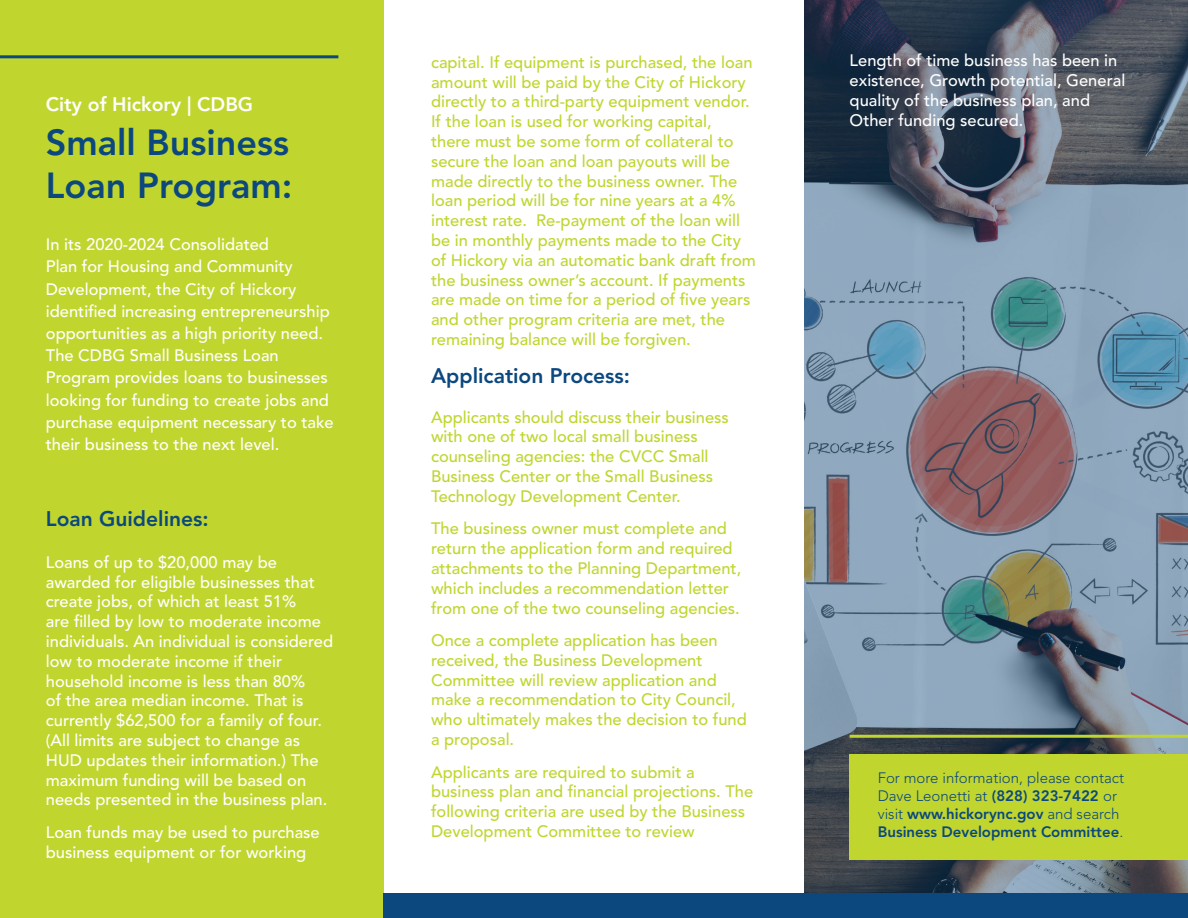
<style>
.page{position:relative;width:1188px;height:918px;background:#fff}
.page>*{position:absolute;margin:0;border:0;box-sizing:border-box;transform-origin:0 0}
.t1{font:800 36px/43.2px "Avenir LT Std";color:#0c487e}
.t2{font:800 21px "Avenir LT Std";color:#0c487e}
.t3{font:800 21px "Avenir LT Std";color:#0c487d}
.t4{font:800 19.5px "Avenir LT Std";color:#fff}
.t5{font:500 16.5px/19.8px "Avenir LT Std";color:#c0d62f}
.t6{font:500 16.5px/19.8px "Avenir LT Std";color:#fff}
.t7{font:300 15px/18px "Avenir LT Std";color:#0c487e}
.s1{font-weight:800}
</style>
<div class="page">
<img style="left:804px;top:0;width:384px;height:893px">
<div style="left:0;top:0;width:384px;height:918px;background:#c0d62f"></div>
<hr style="left:0;top:55px;width:338px;height:3px;background:#0c487e">
<hr style="left:850px;top:735px;width:338px;height:3px;background:#c0d62f">
<div style="left:384px;top:893px;width:804px;height:25px;background:#0c487e"></div>
<div style="left:850px;top:754px;width:338px;height:106px;background:#c0d62f"></div>
<p class="t4" style="left:46px;top:93px;width:209px">City of Hickory | CDBG</p>
<h1 class="t1" style="left:46px;top:121px;width:248px">Small Business<br>Loan Program:</h1>
<p class="t6" style="left:46px;top:234px;width:289px;line-height:22.2px">In its 2020-2024 Consolidated<br>Plan for Housing and Community Development, the City of Hickory identified increasing entrepreneurship opportunities as a high priority need.<br>The CDBG Small Business Loan Program provides loans to businesses looking for funding to create jobs and purchase equipment necessary to take their business to the next level.</p>
<p class="t3" style="left:46px;top:506px;width:164px">Loan Guidelines:</p>
<p class="t6" style="left:46px;top:553px;width:289px">Loans of up to $20,000 may be awarded for eligible businesses that create jobs, of which at least 51%<br>are filled by low to moderate income individuals. An individual is considered low to moderate income if their household income is less than 80%<br>of the area median income. That is currently $62,500 for a family of four. (All limits are subject to change as HUD updates their information.) The maximum funding will be based on needs presented in the business plan.</p>
<p class="t6" style="left:46px;top:823px;width:275px">Loan funds may be used to purchase business equipment or for working</p>
<p class="t6" style="left:850px;top:51px;width:277px">Length of time business has been in existence, Growth potential, General quality of the business plan, and<br>Other funding secured.</p>
<p class="t5" style="left:431px;top:53px;width:326px">capital. If equipment is purchased, the loan amount will be paid by the City of Hickory directly to a third-party equipment vendor.<br>If the loan is used for working capital,<br>there must be some form of collateral to secure the loan and loan payouts will be made directly to the business owner. The loan period will be for nine years at a 4% interest rate. Re-payment of the loan will be in monthly payments made to the City of Hickory via an automatic bank draft from the business owner’s account. If payments are made on time for a period of five years and other program criteria are met, the remaining balance will be forgiven.</p>
<p class="t2" style="left:431px;top:363px;width:201px">Application Process:</p>
<p class="t5" style="left:431px;top:407px;width:299px">Applicants should discuss their business with one of two local small business counseling agencies: the CVCC Small Business Center or the Small Business Technology Development Center.</p>
<p class="t5" style="left:431px;top:519px;width:312px">The business owner must complete and return the application form and required attachments to the Planning Department, which includes a recommendation letter from one of the two counseling agencies.</p>
<p class="t5" style="left:431px;top:631px;width:317px">Once a complete application has been received, the Business Development Committee will review application and make a recommendation to City Council, who ultimately makes the decision to fund a proposal.</p>
<p class="t5" style="left:431px;top:762px;width:324px">Applicants are required to submit a business plan and financial projections. The following criteria are used by the Business Development Committee to review</p>
<p class="t7" style="left:878px;top:768px;width:248px">For more information, please contact Dave Leonetti at <span class="s1">(828) 323-7422</span> or visit <span class="s1">www.hickorync.gov</span> and search <span class="s1">Business Development Committee</span>.</p>
</div>
